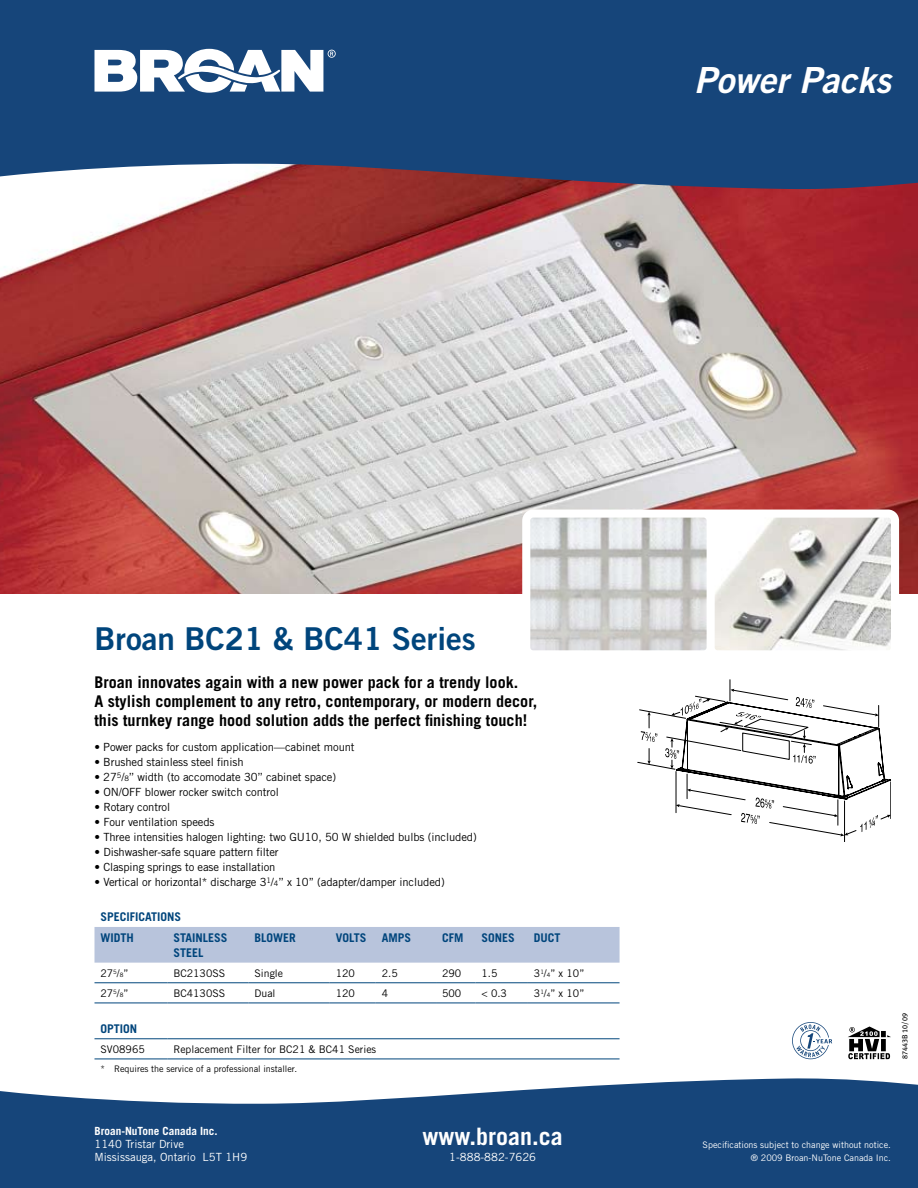
<style>
.page{position:relative;width:918px;height:1188px;background:#fff}
.page>*{position:absolute;margin:0;border:0;box-sizing:border-box;transform-origin:0 0}
.t1{font:italic 36px "Trade Gothic Bold Two";color:#fff}
.t2{font:31.5px "Trade Gothic Bold Two";color:#00457c}
.t3{font:700 24px "Trade Gothic";color:#fff}
.t4{font:700 16.2px/18.9px "Trade Gothic";color:#000}
.t5{font:700 12px/21.3px "Trade Gothic";color:#00457c}
.t6{font:11.25px "Trade Gothic";letter-spacing:-.01em;color:#000}
.t7{font:11.25px/12.8px "Trade Gothic";color:#fff}
.t8{font:700 11.25px "Trade Gothic";color:#fff}
.t9{font:10.5px "Trade Gothic";color:#000}
.t10{font:9px/12.8px "Trade Gothic";color:#fff;text-align:right}
.t11{font:9px "Trade Gothic";color:#000}
.t12{font:7.5px "Meta Plus Book Caps";color:#000}
.s1{font-size:7.5px}
.s2{font-size:6px}
</style>
<div class="page">
<img style="left:0;top:190px;width:918px;height:404px">
<svg style="left:0;top:0;width:918px;height:190px;background:#244a7b"></svg>
<svg style="left:0;top:1078px;width:918px;height:110px;background:#335c8a"></svg>
<svg style="left:792px;top:1022px;width:40px;height:37px"></svg>
<svg style="left:848px;top:1027px;width:43px;height:32px"></svg>
<div style="left:94px;top:927px;width:526px;height:36px;background:#b8c4dc"></div>
<hr style="left:94px;top:983px;width:73px;height:1px;background:#00457c">
<hr style="left:167px;top:983px;width:82px;height:1px;background:#00457c">
<hr style="left:249px;top:983px;width:81px;height:1px;background:#00457c">
<hr style="left:330px;top:983px;width:46px;height:1px;background:#00457c">
<hr style="left:376px;top:983px;width:60px;height:1px;background:#00457c">
<hr style="left:436px;top:983px;width:40px;height:1px;background:#00457c">
<hr style="left:476px;top:983px;width:52px;height:1px;background:#00457c">
<hr style="left:528px;top:983px;width:92px;height:1px;background:#00457c">
<hr style="left:94px;top:1003px;width:73px;height:1px;background:#00457c">
<hr style="left:167px;top:1003px;width:82px;height:1px;background:#00457c">
<hr style="left:249px;top:1003px;width:81px;height:1px;background:#00457c">
<hr style="left:330px;top:1003px;width:46px;height:1px;background:#00457c">
<hr style="left:376px;top:1003px;width:60px;height:1px;background:#00457c">
<hr style="left:436px;top:1003px;width:40px;height:1px;background:#00457c">
<hr style="left:476px;top:1003px;width:52px;height:1px;background:#00457c">
<hr style="left:528px;top:1003px;width:92px;height:1px;background:#00457c">
<hr style="left:94px;top:1039px;width:73px;height:1px;background:#00457c">
<hr style="left:167px;top:1039px;width:453px;height:1px;background:#00457c">
<hr style="left:94px;top:1059px;width:73px;height:1px;background:#00457c">
<hr style="left:167px;top:1059px;width:453px;height:1px;background:#00457c">
<svg style="left:94px;top:49px;width:242px;height:44px"></svg>
<hr style="left:844px;top:801px;width:1px;height:41px;background:#000">
<hr style="left:891px;top:782px;width:1px;height:37px;background:#000">
<svg style="left:638px;top:680px;width:253px;height:156px"></svg>
<div style="left:522px;top:510px;width:377px;height:148px;background:#fff;border-radius:11px"></div>
<img style="left:530px;top:518px;width:177px;height:132px">
<img style="left:715px;top:518px;width:176px;height:132px">
<h1 class="t1" style="left:694px;top:58px;width:198px">Power Packs</h1>
<h2 class="t2" style="left:94px;top:619px;width:383px">Broan BC21 &amp; BC41 Series</h2>
<h3 class="t4" style="left:94px;top:672px;width:444px">Broan innovates again with a new power pack for a trendy look.<br>A stylish complement to any retro, contemporary, or modern decor, this turnkey range hood solution adds the perfect finishing touch!</h3>
<p class="t6" style="left:94px;top:740px;width:262px">• Power packs for custom application—cabinet mount</p>
<p class="t6" style="left:94px;top:755px;width:151px">• Brushed stainless steel finish</p>
<p class="t6" style="left:94px;top:770px;width:243px">• 27<sup>5</sup>/<span class="s1">8</span>’’ width (to accomodate 30’’ cabinet space)</p>
<p class="t6" style="left:95px;top:785px;width:186px">• ON/OFF blower rocker switch control</p>
<p class="t6" style="left:95px;top:800px;width:77px">• Rotary control</p>
<p class="t6" style="left:95px;top:815px;width:122px">• Four ventilation speeds</p>
<p class="t6" style="left:95px;top:830px;width:384px">• Three intensities halogen lighting: two GU10, 50 W shielded bulbs (included)</p>
<p class="t6" style="left:95px;top:845px;width:186px">• Dishwasher-safe square pattern filter</p>
<p class="t6" style="left:95px;top:860px;width:183px">• Clasping springs to ease installation</p>
<p class="t6" style="left:95px;top:875px;width:352px">• Vertical or horizontal* discharge 3<sup>1</sup>/<span class="s1">4</span>’’ x 10’’ (adapter/damper included)</p>
<p class="t5" style="left:100px;top:906px;width:82px">SPECIFICATIONS<br>Width</p>
<p class="t5" style="left:173px;top:927px;width:14px">Stain</p>
<p class="t5" style="left:203px;top:927px;width:13px">less</p>
<p class="t5" style="left:173px;top:942px;width:7px">stee</p>
<p class="t5" style="left:198px;top:942px;width:7px">l</p>
<p class="t5" style="left:255px;top:927px;width:21px">Blowe</p>
<p class="t5" style="left:289px;top:927px;width:8px">r</p>
<p class="t5" style="left:336px;top:927px;width:25px">Volts</p>
<p class="t5" style="left:382px;top:927px;width:23px">Amps</p>
<p class="t5" style="left:442px;top:927px;width:21px">CFM</p>
<p class="t5" style="left:482px;top:927px;width:15px">Sones</p>
<p class="t5" style="left:534px;top:927px;width:21px">Duct</p>
<p class="t9" style="left:100px;top:967px;width:29px">27<sup>5</sup>/<span class="s2">8</span>’’</p>
<p class="t9" style="left:173px;top:967px;width:53px">BC2130SS</p>
<p class="t9" style="left:255px;top:967px;width:30px">Single</p>
<p class="t9" style="left:336px;top:967px;width:21px">120</p>
<p class="t9" style="left:382px;top:967px;width:18px">2.5</p>
<p class="t9" style="left:442px;top:967px;width:21px">290</p>
<p class="t9" style="left:482px;top:967px;width:18px">1.5</p>
<p class="t9" style="left:534px;top:967px;width:52px">3<sup>1</sup>/<span class="s2">4</span>’’ x 10’’</p>
<p class="t9" style="left:100px;top:987px;width:29px">27<sup>5</sup>/<span class="s2">8</span>’’</p>
<p class="t9" style="left:173px;top:987px;width:53px">BC4130SS</p>
<p class="t9" style="left:255px;top:987px;width:23px">Dual</p>
<p class="t9" style="left:336px;top:987px;width:21px">120</p>
<p class="t9" style="left:382px;top:987px;width:8px">4</p>
<p class="t9" style="left:442px;top:987px;width:21px">500</p>
<p class="t9" style="left:482px;top:987px;width:27px">&lt; 0.3</p>
<p class="t9" style="left:534px;top:987px;width:52px">3<sup>1</sup>/<span class="s2">4</span>’’ x 10’’</p>
<p class="t5" style="left:100px;top:1018px;width:38px">OPTION</p>
<p class="t9" style="left:100px;top:1043px;width:46px">SV08965</p>
<p class="t9" style="left:173px;top:1043px;width:204px">Replacement Filter for BC21 &amp; BC41 Series</p>
<p class="t11" style="left:100px;top:1063px;width:198px">* Requires the service of a professional installer.</p>
<p class="t12" style="left:901px;top:1059px;width:47px;rotate:-90deg">87443B 10/09</p>
<p class="t8" style="left:95px;top:1125px;width:125px">Broan-NuTone Canada Inc.</p>
<p class="t7" style="left:95px;top:1138px;width:154px">1140 Tristar Drive<br>Mississauga, Ontario L5T 1H9</p>
<p class="t10" style="left:703px;top:1139px;width:190px">Specifications subject to change without notice. ® 2009 Broan-NuTone Canada Inc.</p>
<h3 class="t3" style="left:423px;top:1122px;width:142px">www.broan.ca</h3>
<p class="t7" style="left:449px;top:1150px;width:88px">1-888-882-7626</p>
</div>
